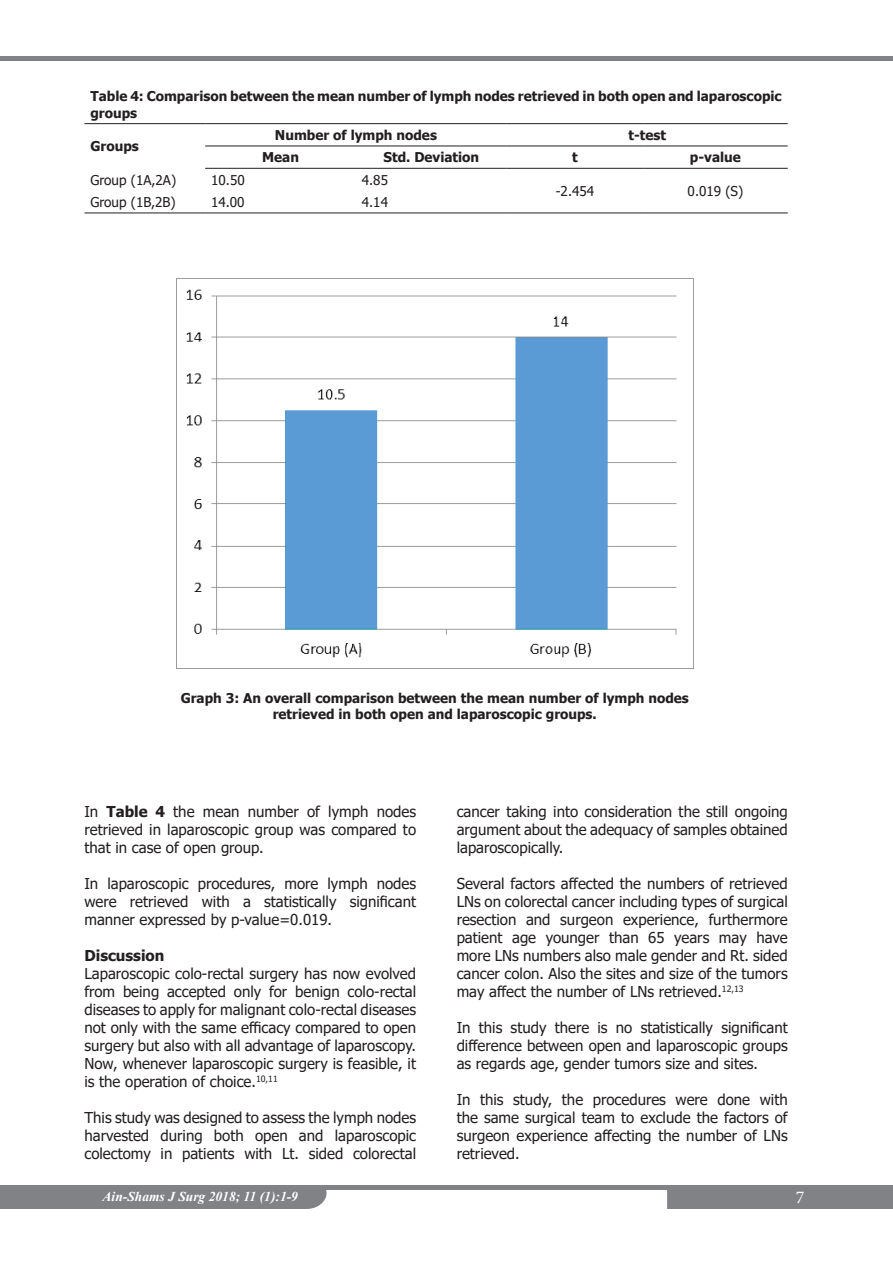
<style>
.page{position:relative;width:893px;height:1263px;background:#fff}
.page>*{position:absolute;margin:0;border:0;box-sizing:border-box;transform-origin:0 0}
.t1{font:18px "Minion Pro";color:#fff}
.t2{font:15px/18px "Tahoma";color:#231f20;text-align:justify}
.t3{font:700 15px "Tahoma";color:#231f20}
.t4{font:700 13.5px/16.2px "Tahoma";color:#231f20;text-align:center}
.t5{font:13.5px "Tahoma";color:#231f20}
.t6{font:italic 700 13.5px "Times New Roman";color:#fff}
.s1{font-weight:700}
</style>
<div class="page">
<div style="left:0;top:1185px;width:893px;height:5px;background:#808285"></div>
<hr style="left:0;top:56px;width:893px;height:4px;background:#808285">
<div style="left:667px;top:1190px;width:226px;height:19px;background:#808285"></div>
<div style="left:0;top:1190px;width:327px;height:19px;background:#808285"></div>
<img style="left:176px;top:279px;width:517px;height:390px">
<hr style="left:84px;top:123px;width:121px;height:1px;background:#231f20">
<hr style="left:205px;top:123px;width:151px;height:1px;background:#231f20">
<hr style="left:356px;top:123px;width:151px;height:1px;background:#231f20">
<hr style="left:507px;top:123px;width:136px;height:1px;background:#231f20">
<hr style="left:643px;top:123px;width:145px;height:1px;background:#231f20">
<hr style="left:205px;top:146px;width:151px;height:1px;background:#231f20">
<hr style="left:356px;top:146px;width:151px;height:1px;background:#231f20">
<hr style="left:507px;top:146px;width:136px;height:1px;background:#231f20">
<hr style="left:643px;top:146px;width:145px;height:1px;background:#231f20">
<hr style="left:84px;top:212px;width:121px;height:1px;background:#231f20">
<hr style="left:205px;top:212px;width:151px;height:1px;background:#231f20">
<hr style="left:356px;top:212px;width:151px;height:1px;background:#231f20">
<hr style="left:507px;top:212px;width:136px;height:1px;background:#231f20">
<hr style="left:643px;top:212px;width:145px;height:1px;background:#231f20">
<hr style="left:205px;top:168px;width:151px;height:1px;background:#231f20">
<hr style="left:356px;top:168px;width:151px;height:1px;background:#231f20">
<hr style="left:507px;top:168px;width:136px;height:1px;background:#231f20">
<hr style="left:643px;top:168px;width:145px;height:1px;background:#231f20">
<p class="t4" style="left:90px;top:89px;width:693px;text-align:left">Table 4: Comparison between the mean number of lymph nodes retrieved in both open and laparoscopic groups</p>
<p class="t4" style="left:90px;top:139px;width:50px">Groups</p>
<p class="t4" style="left:275px;top:127px;width:163px">Number of lymph nodes</p>
<p class="t4" style="left:628px;top:127px;width:39px">t-test</p>
<p class="t4" style="left:262px;top:150px;width:38px">Mean</p>
<p class="t4" style="left:383px;top:150px;width:97px">Std. Deviation</p>
<p class="t4" style="left:572px;top:150px;width:7px">t</p>
<p class="t4" style="left:690px;top:150px;width:52px">p-value</p>
<p class="t5" style="left:90px;top:171px;width:87px">Group (1A,2A)</p>
<p class="t5" style="left:211px;top:171px;width:35px">10.50</p>
<p class="t5" style="left:362px;top:171px;width:28px">4.85</p>
<p class="t5" style="left:90px;top:193px;width:87px">Group (1B,2B)</p>
<p class="t5" style="left:211px;top:193px;width:35px">14.00</p>
<p class="t5" style="left:362px;top:193px;width:28px">4.14</p>
<p class="t5" style="left:556px;top:182px;width:40px">-2.454</p>
<p class="t5" style="left:688px;top:182px;width:57px">0.019 (S)</p>
<p class="t4" style="left:181px;top:690px;width:510px">Graph 3: An overall comparison between the mean number of lymph nodes retrieved in both open and laparoscopic groups.</p>
<p class="t2" style="left:84px;top:804px;width:333px">In <span class="s1">Table 4</span> the mean number of lymph nodes retrieved in laparoscopic group was compared to that in case of open group.</p>
<p class="t2" style="left:84px;top:876px;width:333px">In laparoscopic procedures, more lymph nodes were retrieved with a statistically significant manner expressed by p-value=0.019.</p>
<p class="t3" style="left:84px;top:945px;width:81px">Discussion</p>
<p class="t2" style="left:84px;top:966px;width:333px">Laparoscopic colo-rectal surgery has now evolved from being accepted only for benign colo-rectal diseases to apply for malignant colo-rectal diseases not only with the same efficacy compared to open surgery but also with all advantage of laparoscopy.<br>Now, whenever laparoscopic surgery is feasible, it is the operation of choice.<sup>10,11</sup></p>
<p class="t2" style="left:84px;top:1110px;width:333px">This study was designed to assess the lymph nodes harvested during both open and laparoscopic colectomy in patients with Lt. sided colorectal</p>
<p class="t2" style="left:457px;top:804px;width:333px">cancer taking into consideration the still ongoing argument about the adequacy of samples obtained laparoscopically.</p>
<p class="t2" style="left:457px;top:876px;width:333px">Several factors affected the numbers of retrieved LNs on colorectal cancer including types of surgical resection and surgeon experience, furthermore patient age younger than 65 years may have more LNs numbers also male gender and Rt. sided cancer colon. Also the sites and size of the tumors may affect the number of LNs retrieved.<sup>12,13</sup></p>
<p class="t2" style="left:457px;top:1020px;width:333px">In this study there is no statistically significant difference between open and laparoscopic groups as regards age, gender tumors size and sites.</p>
<p class="t2" style="left:457px;top:1092px;width:333px">In this study, the procedures were done with the same surgical team to exclude the factors of surgeon experience affecting the number of LNs retrieved.</p>
<p class="t6" style="left:103px;top:1187px;width:197px">Ain-Shams J Surg 2018; 11 (1):1-9</p>
<p class="t1" style="left:796px;top:1185px;width:10px">7</p>
</div>
